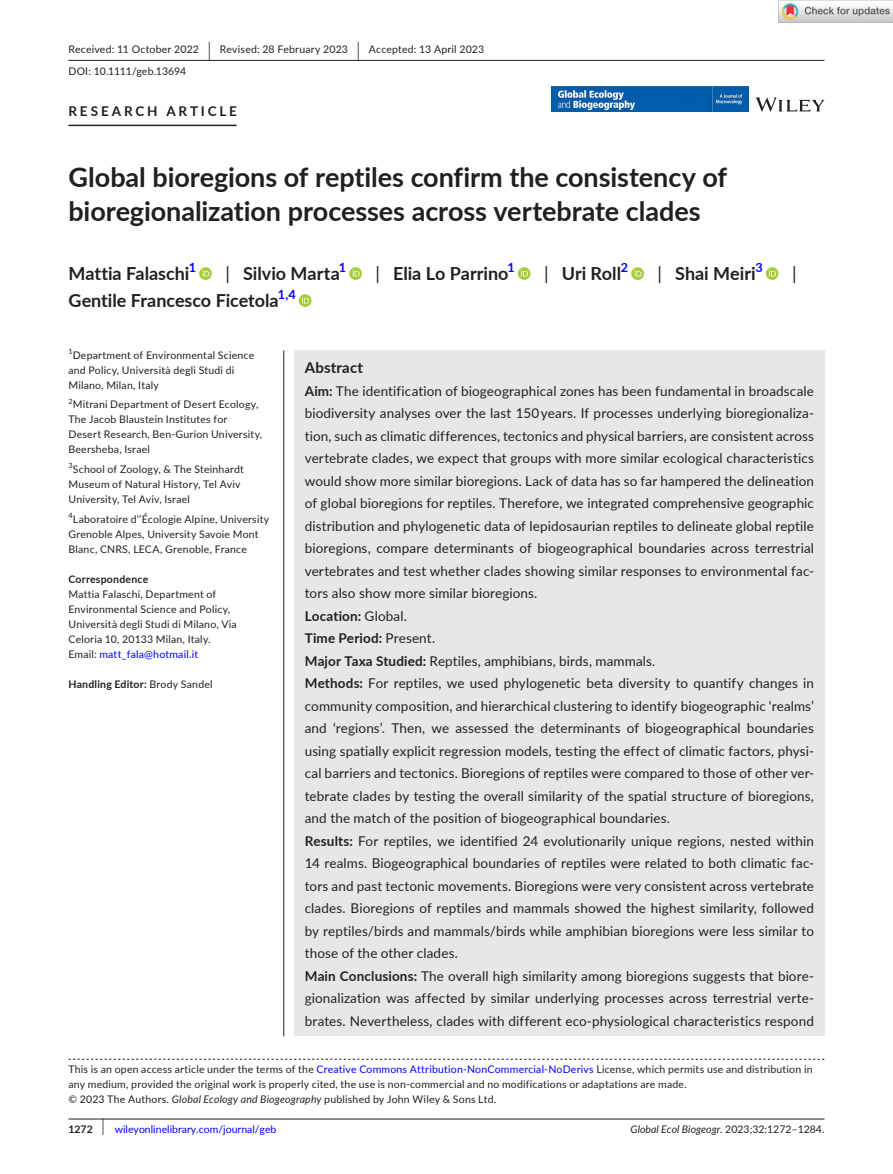
<style>
.page{position:relative;width:893px;height:1174px;background:#fff}
.page>*{position:absolute;margin:0;border:0;box-sizing:border-box;transform-origin:0 0}
.t1{font:700 27px/34.5px "Lato";letter-spacing:-.005em;color:#231f20}
.t2{font:700 18px "Lato";color:#231f20}
.t3{font:18px "Lato";color:#231f20}
.t4{font:700 15px "Lato";letter-spacing:.015em;color:#231f20}
.t5{font:13.5px/22.5px "Lato";letter-spacing:.01em;color:#231f20}
.t6{font:700 13.5px "Lato";letter-spacing:.21em;color:#231f20}
.t7{font:700 12.6px "Lato";color:#00f}
.t8{font:10.5px/15px "Lato";letter-spacing:.02em;color:#231f20}
.t9{font:700 10.5px "Lato";letter-spacing:.02em;color:#231f20}
.t10{font:10.5px "Lato";color:#00f}
.t11{font:italic 10.5px "Lato";color:#231f20}
.t12{font:7.35px "Lato";color:#231f20}
.s1{font-size:19.65px}
.s2{font-weight:400}
.s3{color:#00f}
.s4{font-weight:700}
.s5{font-style:italic}
.s6{font-weight:700;color:#231f20}
.s7{font-size:17.4px;color:#231f20}
.s8{font-style:normal}
</style>
<div class="page">
<hr style="left:68px;top:1118px;width:756px;height:1px;background:#231f20">
<svg style="left:756px;top:97px;width:68px;height:15px"></svg>
<img style="left:551px;top:86px;width:197px;height:26px">
<hr style="left:68px;top:60px;width:756px;height:1px;background:#231f20">
<hr style="left:68px;top:125px;width:169px;height:1px;background:#231f20">
<svg style="left:199px;top:267px;width:13px;height:13px"></svg>
<svg style="left:203px;top:269px;width:6px;height:7px"></svg>
<svg style="left:349px;top:267px;width:13px;height:13px"></svg>
<svg style="left:353px;top:269px;width:7px;height:7px"></svg>
<svg style="left:518px;top:267px;width:13px;height:13px"></svg>
<svg style="left:521px;top:269px;width:7px;height:7px"></svg>
<svg style="left:631px;top:267px;width:13px;height:13px"></svg>
<svg style="left:635px;top:269px;width:7px;height:7px"></svg>
<svg style="left:766px;top:267px;width:12px;height:13px"></svg>
<svg style="left:769px;top:269px;width:7px;height:7px"></svg>
<svg style="left:299px;top:294px;width:12px;height:13px"></svg>
<svg style="left:302px;top:296px;width:7px;height:7px"></svg>
<svg style="left:68px;top:1058px;width:756px;height:1px"></svg>
<div style="left:294px;top:350px;width:530px;height:686px;background:#e6e7e9"></div>
<hr style="left:283px;top:350px;width:1px;height:686px;background:#231f20">
<img style="left:779px;top:0;width:114px;height:23px">
<p class="t8" style="left:68px;top:38px;width:417px;line-height:21.8px">Received: 11 October 2022 <span class="s1">|</span> Revised: 28 February 2023 <span class="s1">|</span> Accepted: 13 April 2023<br>DOI: 10.1111/geb.13694</p>
<p class="t6" style="left:68px;top:101px;width:170px">RESEARCH ARTICLE</p>
<h1 class="t1" style="left:68px;top:159px;width:660px">Global bioregions of reptiles confirm the consistency of bioregionalization processes across vertebrate clades</h1>
<h2 class="t2" style="left:68px;top:260px;width:122px">Mattia Falaschi</h2>
<p class="t7" style="left:189px;top:258px;width:9px">1</p>
<h2 class="t2" style="left:225px;top:260px;width:116px"><span class="s2">|</span> Silvio Marta</h2>
<p class="t7" style="left:339px;top:258px;width:9px">1</p>
<h2 class="t2" style="left:375px;top:260px;width:134px"><span class="s2">|</span> Elia Lo Parrino</h2>
<p class="t7" style="left:507px;top:258px;width:9px">1</p>
<h2 class="t2" style="left:544px;top:260px;width:79px"><span class="s2">|</span> Uri Roll</h2>
<p class="t7" style="left:621px;top:258px;width:9px">2</p>
<h2 class="t2" style="left:657px;top:260px;width:100px"><span class="s2">|</span> Shai Meiri</h2>
<p class="t7" style="left:755px;top:258px;width:9px">3</p>
<h2 class="t3" style="left:792px;top:260px;width:6px">|</h2>
<h2 class="t2" style="left:68px;top:287px;width:212px">Gentile Francesco Ficetola</h2>
<p class="t7" style="left:278px;top:285px;width:19px">1,4</p>
<p class="t12" style="left:68px;top:346px;width:6px">1</p>
<p class="t8" style="left:68px;top:347px;width:187px;text-indent:4px">Department of Environmental Science and Policy, Università degli Studi di<br>Milano, Milan, Italy</p>
<p class="t12" style="left:68px;top:396px;width:6px">2</p>
<p class="t8" style="left:68px;top:397px;width:195px;text-indent:4px">Mitrani Department of Desert Ecology, The Jacob Blaustein Institutes for Desert Research, Ben-Gurion University, Beersheba, Israel</p>
<p class="t8" style="left:68px;top:461px;width:177px"><sup>3</sup>School of Zoology, &amp; The Steinhardt<br>Museum of Natural History, Tel Aviv<br>University, Tel Aviv, Israel</p>
<p class="t8" style="left:68px;top:511px;width:202px"><sup>4</sup>Laboratoire d'’Écologie Alpine, University<br>Grenoble Alpes, University Savoie Mont<br>Blanc, CNRS, LECA, Grenoble, France</p>
<p class="t9" style="left:68px;top:571px;width:81px">Correspondence</p>
<p class="t8" style="left:68px;top:586px;width:170px">Mattia Falaschi, Department of Environmental Science and Policy, Università degli Studi di Milano, Via Celoria 10, 20133 Milan, Italy.<br>Email: <span class="s3">matt_fala@hotmail.it</span></p>
<p class="t9" style="left:68px;top:676px;width:146px">Handling Editor: <span class="s2">Brody Sandel</span></p>
<p class="t4" style="left:305px;top:356px;width:60px">Abstract</p>
<p class="t5" style="left:305px;top:379px;width:511px"><span class="s4">Aim:</span> The identification of biogeographical zones has been fundamental in broadscale biodiversity analyses over the last 150 years. If processes underlying bioregionaliza&shy;tion, such as climatic differences, tectonics and physical barriers, are consistent across vertebrate clades, we expect that groups with more similar ecological characteristics would show more similar bioregions. Lack of data has so far hampered the delineation of global bioregions for reptiles. Therefore, we integrated comprehensive geographic distribution and phylogenetic data of lepidosaurian reptiles to delineate global reptile bioregions, compare determinants of biogeographical boundaries across terrestrial vertebrates and test whether clades showing similar responses to environmental fac&shy;tors also show more similar bioregions.<br><span class="s4">Location:</span> Global.<br><span class="s4">Time Period:</span> Present.<br><span class="s4">Major Taxa Studied:</span> Reptiles, amphibians, birds, mammals.<br><span class="s4">Methods:</span> For reptiles, we used phylogenetic beta diversity to quantify changes in community composition, and hierarchical clustering to identify biogeographic ‘realms’ and ‘regions’. Then, we assessed the determinants of biogeographical boundaries using spatially explicit regression models, testing the effect of climatic factors, physi&shy;cal barriers and tectonics. Bioregions of reptiles were compared to those of other ver&shy;tebrate clades by testing the overall similarity of the spatial structure of bioregions, and the match of the position of biogeographical boundaries.<br><span class="s4">Results:</span> For reptiles, we identified 24 evolutionarily unique regions, nested within 14 realms. Biogeographical boundaries of reptiles were related to both climatic fac&shy;tors and past tectonic movements. Bioregions were very consistent across vertebrate clades. Bioregions of reptiles and mammals showed the highest similarity, followed by reptiles/birds and mammals/birds while amphibian bioregions were less similar to those of the other clades.<br><span class="s4">Main Conclusions:</span> The overall high similarity among bioregions suggests that biore&shy;gionalization was affected by similar underlying processes across terrestrial verte&shy;brates. Nevertheless, clades with different eco-physiological characteristics respond</p>
<p class="t8" style="left:68px;top:1061px;width:746px">This is an open access article under the terms of the <span class="s3">Creative Commons Attribution-NonCommercial-NoDerivs</span> License, which permits use and distribution in any medium, provided the original work is properly cited, the use is non-commercial and no modifications or adaptations are made.<br>© 2023 The Authors. <span class="s5">Global Ecology and Biogeography</span> published by John Wiley &amp; Sons Ltd.</p>
<p class="t10" style="left:68px;top:1121px;width:210px"><span class="s6">1272</span> <span class="s7">|</span> wileyonlinelibrary.com/journal/geb</p>
<p class="t11" style="left:631px;top:1121px;width:195px">Global Ecol Biogeogr. <span class="s8">2023;32:1272–1284.</span></p>
</div>
